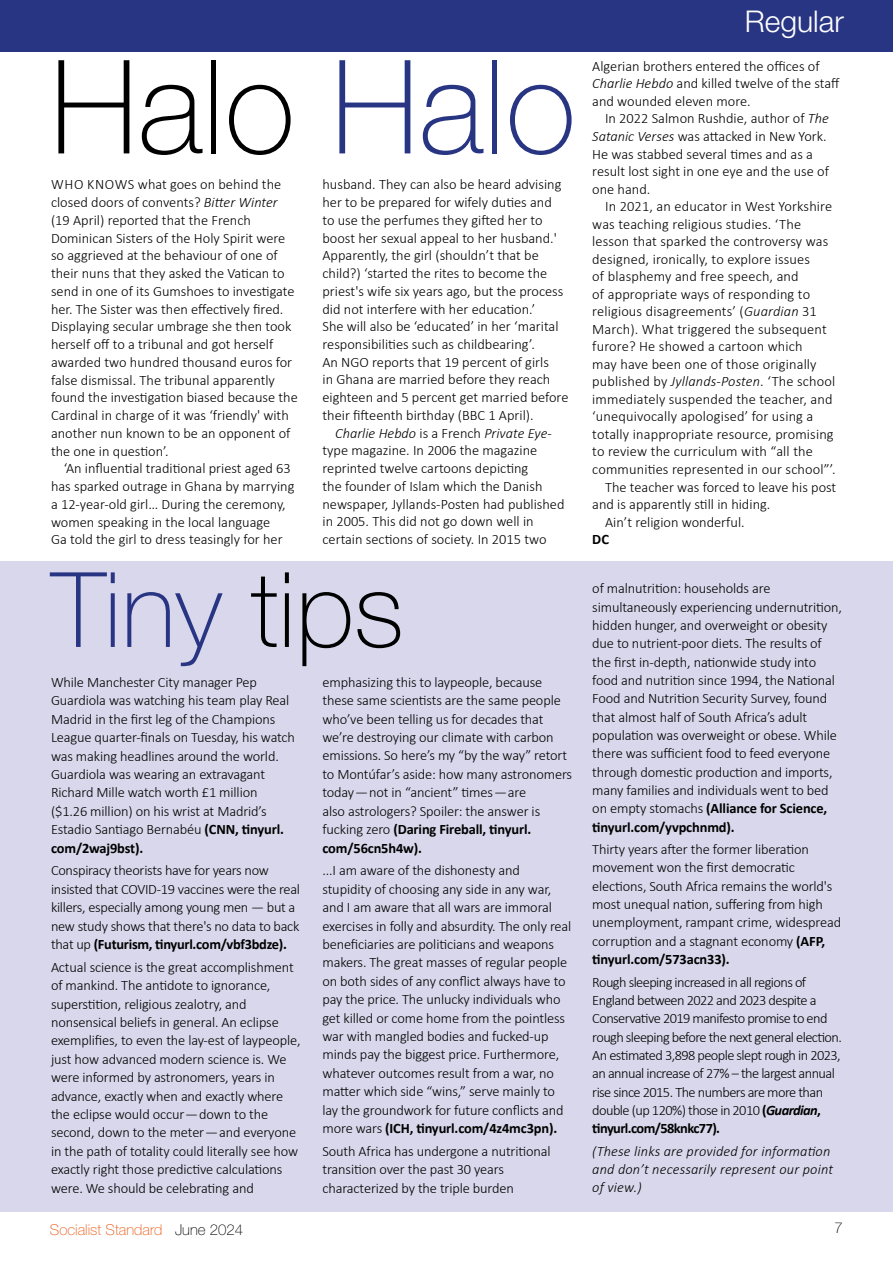
<style>
.page{position:relative;width:893px;height:1263px;background:#fff}
.page>*{position:absolute;margin:0;border:0;box-sizing:border-box;transform-origin:0 0}
.t1{font:100 130.5px "Helvetica Neue LT Std";color:#000}
.t2{font:100 104.4px "Helvetica Neue LT Std";color:#283583}
.t3{font:300 30px "Helvetica Neue LT Std";color:#fff}
.t4{font:100 15px "Helvetica Neue LT Std";color:#ea5712}
.t5{font:100 15px "Helvetica Neue LT Std";color:#000}
.t6{font:300 14.4px/18.5px "Calibri";letter-spacing:-.01em;color:#000}
.t7{font:300 14.4px "Calibri";letter-spacing:.01em;color:#000}
.t8{font:300 14.4px/18.3px "Calibri";letter-spacing:-.04em;color:#000}
.t9{font:italic 300 14.4px/18.3px "Calibri";letter-spacing:.01em;color:#000}
.t10{font:700 14.4px "Calibri";color:#000}
.s1{color:#283583}
.s2{font-style:italic}
.s3{color:#000}
.s4{font-weight:700}
.s5{font-weight:700;font-style:italic}
</style>
<div class="page">
<div style="left:0;top:561px;width:893px;height:651px;background:#d9d7eb"></div>
<div style="left:0;top:0;width:893px;height:51px;background:#283583"></div>
<h1 class="t1" style="left:50px;top:32px;width:527px">Halo <span class="s1">Halo</span></h1>
<p class="t6" style="left:51px;top:176px;width:248px;line-height:17.7px">WHO KNOWS what goes on behind the closed doors of convents? <span class="s2">Bitter Winter </span>(19 April) reported that the French Dominican Sisters of the Holy Spirit were so aggrieved at the behaviour of one of their nuns that they asked the Vatican to send in one of its Gumshoes to investigate her. The Sister was then effectively fired.<br>Displaying secular umbrage she then took herself off to a tribunal and got herself awarded two hundred thousand euros for false dismissal. The tribunal apparently found the investigation biased because the Cardinal in charge of it was ‘friendly' with another nun known to be an opponent of the one in question’.</p>
<p class="t6" style="left:51px;top:459px;width:245px;line-height:17.7px;text-indent:13px">‘An influential traditional priest aged 63 has sparked outrage in Ghana by marrying a 12-year-old girl… During the ceremony, women speaking in the local language<br>Ga told the girl to dress teasingly for her</p>
<p class="t6" style="left:322px;top:176px;width:248px;line-height:17.7px">husband. They can also be heard advising her to be prepared for wifely duties and<br>to use the perfumes they gifted her to boost her sexual appeal to her husband.' Apparently, the girl (shouldn’t that be child?) ‘started the rites to become the priest's wife six years ago, but the process did not interfere with her education.’<br>She will also be ‘educated’ in her ‘marital responsibilities such as childbearing’.<br>An NGO reports that 19 percent of girls<br>in Ghana are married before they reach eighteen and 5 percent get married before their fifteenth birthday (BBC 1 April).</p>
<p class="t6" style="left:322px;top:424px;width:244px;line-height:17.7px;text-indent:13px"><span class="s2">Charlie Hebdo</span> is a French <span class="s2">Private Eye&shy;</span>type magazine. In 2006 the magazine reprinted twelve cartoons depicting<br>the founder of Islam which the Danish newspaper, Jyllands-Posten had published in 2005. This did not go down well in certain sections of society. In 2015 two</p>
<h2 class="t2" style="left:51px;top:550px;width:354px">Tiny <span class="s3">tips</span></h2>
<p class="t6" style="left:51px;top:673px;width:246px">While Manchester City manager Pep Guardiola was watching his team play Real Madrid in the first leg of the Champions League quarter-finals on Tuesday, his watch was making headlines around the world.<br>Guardiola was wearing an extravagant Richard Mille watch worth £1 million ($1.26 million) on his wrist at Madrid’s Estadio Santiago Bernabéu <span class="s4">(CNN, tinyurl. com/2waj9bst).</span></p>
<p class="t6" style="left:51px;top:861px;width:251px">Conspiracy theorists have for years now insisted that COVID-19 vaccines were the real killers, especially among young men — but a new study shows that there's no data to back that up <span class="s4">(Futurism, tinyurl.com/vbf3bdze).</span></p>
<p class="t6" style="left:51px;top:957px;width:251px">Actual science is the great accomplishment of mankind. The antidote to ignorance, superstition, religious zealotry, and nonsensical beliefs in general. An eclipse exemplifies, to even the lay-est of laypeople, just how advanced modern science is. We were informed by astronomers, years in advance, exactly when and exactly where the eclipse would occur — down to the second, down to the meter — and everyone in the path of totality could literally see how exactly right those predictive calculations were. We should be celebrating and</p>
<p class="t6" style="left:322px;top:673px;width:251px">emphasizing this to laypeople, because these same scientists are the same people who’ve been telling us for decades that we’re destroying our climate with carbon emissions. So here’s my “by the way” retort to Montúfar’s aside: how many astronomers today — not in “ancient” times — are<br>also astrologers? Spoiler: the answer is fucking zero <span class="s4">(Daring Fireball, tinyurl. com/56cn5h4w).</span></p>
<p class="t6" style="left:322px;top:861px;width:250px">...I am aware of the dishonesty and stupidity of choosing any side in any war, and I am aware that all wars are immoral exercises in folly and absurdity. The only real beneficiaries are politicians and weapons makers. The great masses of regular people on both sides of any conflict always have to pay the price. The unlucky individuals who get killed or come home from the pointless war with mangled bodies and fucked-up minds pay the biggest price. Furthermore, whatever outcomes result from a war, no matter which side “wins,” serve mainly to lay the groundwork for future conflicts and more wars <span class="s4">(ICH, tinyurl.com/4z4mc3pn).</span></p>
<p class="t6" style="left:322px;top:1142px;width:230px">South Africa has undergone a nutritional transition over the past 30 years characterized by the triple burden</p>
<h3 class="t3" style="left:745px;top:3px;width:100px">Regular</h3>
<p class="t6" style="left:592px;top:57px;width:249px;line-height:17.5px">Algerian brothers entered the offices of<br><span class="s2">Charlie Hebdo</span> and killed twelve of the staff and wounded eleven more.</p>
<p class="t6" style="left:592px;top:110px;width:238px;line-height:17.5px;text-indent:13px">In 2022 Salmon Rushdie, author of <span class="s2">The<br>Satanic Verses</span> was attacked in New York.<br>He was stabbed several times and as a result lost sight in one eye and the use of one hand.</p>
<p class="t7" style="left:605px;top:197px;width:229px">In 2021, an educator in West Yorkshire</p>
<p class="t7" style="left:592px;top:215px;width:210px">was teaching religious studies. ‘The</p>
<p class="t7" style="left:592px;top:232px;width:237px">lesson that sparked the controversy was</p>
<p class="t7" style="left:592px;top:250px;width:219px">designed, ironically, to explore issues</p>
<p class="t7" style="left:592px;top:267px;width:208px">of blasphemy and free speech, and</p>
<p class="t7" style="left:592px;top:285px;width:219px">of appropriate ways of responding to</p>
<p class="t7" style="left:592px;top:302px;width:226px">religious disagreements’ (<span class="s2">Guardian</span> 31</p>
<p class="t7" style="left:592px;top:320px;width:236px">March). What triggered the subsequent</p>
<p class="t7" style="left:592px;top:338px;width:212px">furore? He showed a cartoon which</p>
<p class="t7" style="left:592px;top:355px;width:226px">may have been one of those originally</p>
<p class="t7" style="left:592px;top:373px;width:244px">published by <span class="s2">Jyllands-Posten</span>. ‘The school</p>
<p class="t7" style="left:592px;top:390px;width:242px">immediately suspended the teacher, and</p>
<p class="t7" style="left:592px;top:408px;width:223px">‘unequivocally apologised’ for using a</p>
<p class="t7" style="left:592px;top:425px;width:243px">totally inappropriate resource, promising</p>
<p class="t7" style="left:592px;top:443px;width:222px">to review the curriculum with “all the</p>
<p class="t7" style="left:592px;top:460px;width:245px">communities represented in our school”’.</p>
<p class="t6" style="left:605px;top:477px;width:233px">The teacher was forced to leave his post</p>
<p class="t6" style="left:592px;top:495px;width:180px">and is apparently still in hiding.</p>
<p class="t6" style="left:605px;top:512px;width:141px">Ain’t religion wonderful.</p>
<p class="t10" style="left:592px;top:529px;width:18px">DC</p>
<p class="t6" style="left:592px;top:579px;width:251px">of malnutrition: households are simultaneously experiencing undernutrition, hidden hunger, and overweight or obesity due to nutrient-poor diets. The results of the first in-depth, nationwide study into food and nutrition since 1994, the National Food and Nutrition Security Survey, found that almost half of South Africa’s adult population was overweight or obese. While there was sufficient food to feed everyone through domestic production and imports, many families and individuals went to bed on empty stomachs <span class="s4">(Alliance for Science, tinyurl.com/yvpchnmd).</span></p>
<p class="t6" style="left:592px;top:840px;width:250px">Thirty years after the former liberation movement won the first democratic elections, South Africa remains the world's most unequal nation, suffering from high unemployment, rampant crime, widespread corruption and a stagnant economy <span class="s4">(AFP, tinyurl.com/573acn33).</span></p>
<p class="t8" style="left:592px;top:972px;width:251px">Rough sleeping increased in all regions of England between 2022 and 2023 despite a Conservative 2019 manifesto promise to end rough sleeping before the next general election.<br>An estimated 3,898 people slept rough in 2023, an annual increase of 27% – the largest annual rise since 2015. The numbers are more than double (up 120%) those in 2010 <span class="s4">(</span><span class="s5">Guardian</span><span class="s4">, tinyurl.com/58knkc77).</span></p>
<p class="t9" style="left:592px;top:1142px;width:242px">(These links are provided for information and don’t necessarily represent our point of view.)</p>
<p class="t4" style="left:50px;top:1221px;width:195px">Socialist Standard <span class="s3">June 2024</span></p>
<p class="t5" style="left:834px;top:1219px;width:10px">7</p>
</div>
